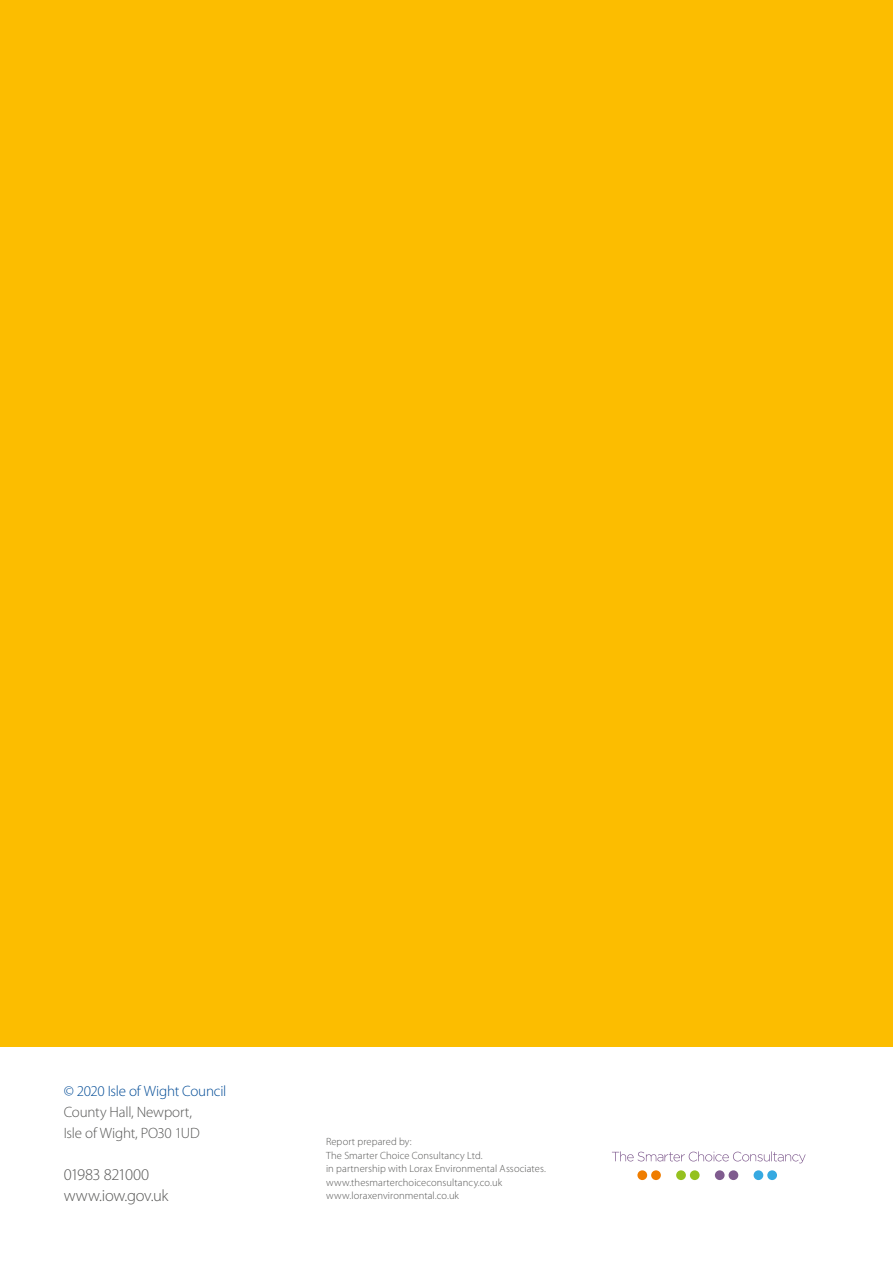
<style>
.page{position:relative;width:893px;height:1263px;background:#fff}
.page>*{position:absolute;margin:0;border:0;box-sizing:border-box;transform-origin:0 0}
.t1{font:300 16.5px/21px "Myriad Pro";letter-spacing:-.02em;color:#575756}
.t2{font:300 15px/21px "Myriad Pro";letter-spacing:-.015em;color:#575756}
.t3{font:300 15px "Myriad Pro";letter-spacing:-.015em;color:#004b96}
.t4{font:300 10.5px/13.5px "Myriad Pro";letter-spacing:.01em;color:#575756}
</style>
<div class="page">
<svg style="left:612px;top:1151px;width:193px;height:12px"></svg>
<div style="left:676px;top:1170px;width:10px;height:10px;background:#95c11f;border-radius:50%"></div>
<div style="left:690px;top:1170px;width:10px;height:10px;background:#95c11f;border-radius:50%"></div>
<div style="left:637px;top:1170px;width:10px;height:10px;background:#ef7d00;border-radius:50%"></div>
<div style="left:651px;top:1170px;width:10px;height:10px;background:#ef7d00;border-radius:50%"></div>
<div style="left:715px;top:1170px;width:10px;height:10px;background:#805c8f;border-radius:50%"></div>
<div style="left:729px;top:1170px;width:9px;height:10px;background:#805c8f;border-radius:50%"></div>
<div style="left:754px;top:1170px;width:9px;height:10px;background:#36a9e1;border-radius:50%"></div>
<div style="left:767px;top:1170px;width:10px;height:10px;background:#36a9e1;border-radius:50%"></div>
<div style="left:0;top:0;width:893px;height:1046px;background:#fcbd00"></div>
<h2 class="t3" style="left:64px;top:1081px;width:164px">© 2020 Isle of Wight Council</h2>
<h2 class="t2" style="left:64px;top:1101px;width:138px">County Hall, Newport,<br>Isle of Wight, PO30 1UD</h2>
<h1 class="t1" style="left:64px;top:1163px;width:106px">01983 821000 www.iow.gov.uk</h1>
<p class="t4" style="left:326px;top:1135px;width:221px">Report prepared by:<br>The Smarter Choice Consultancy Ltd.<br>in partnership with Lorax Environmental Associates. www.thesmarterchoiceconsultancy.co.uk www.loraxenvironmental.co.uk</p>
</div>
